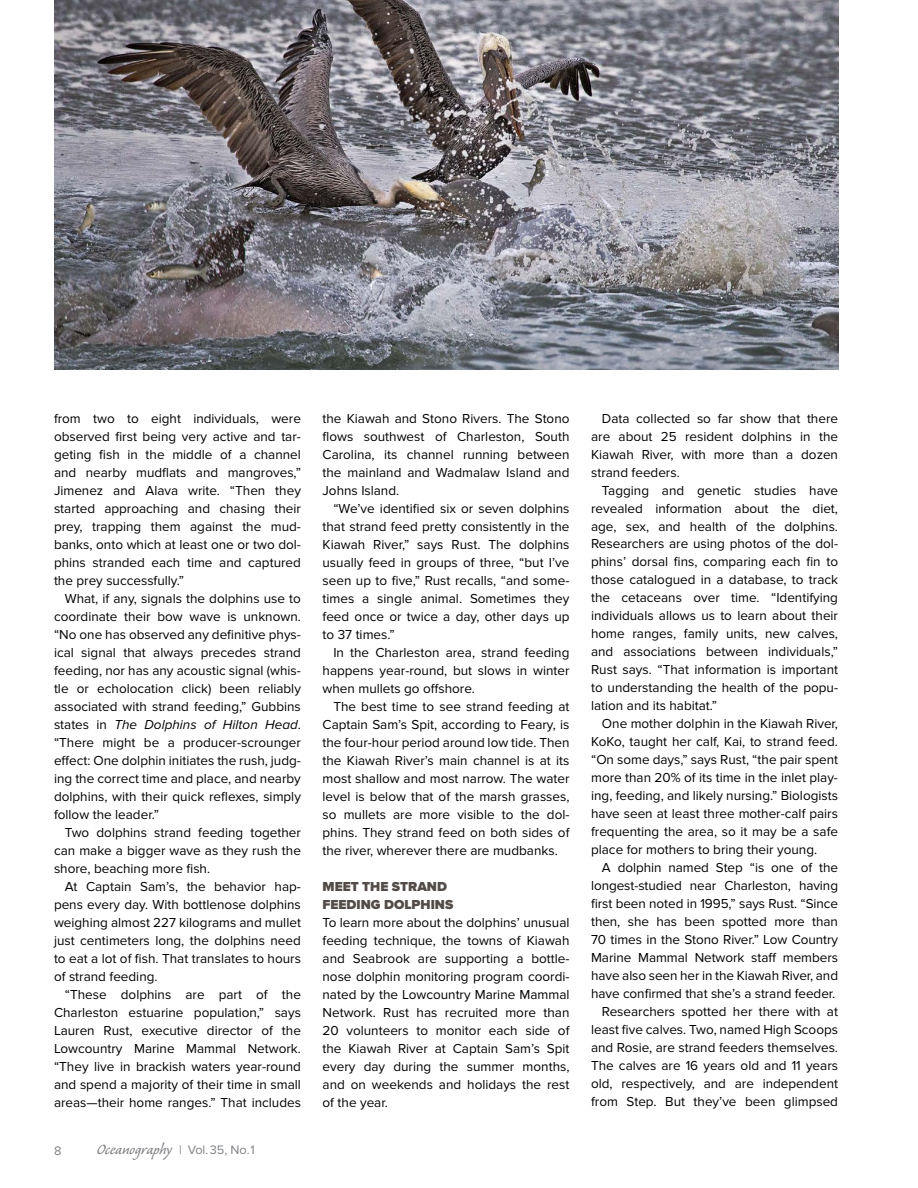
<style>
.page{position:relative;width:918px;height:1188px;background:#fff}
.page>*{position:absolute;margin:0;border:0;box-sizing:border-box;transform-origin:0 0}
.t1{font:18.75px "Caliban Std";color:#808285}
.t2{font:13.5px/18px "Proxima Nova";color:#000;text-align:justify}
.t3{font:900 13.5px/18px "Proxima Nova";color:#524b48}
.t4{font:12.75px "Proxima Nova";color:#808285}
.s1{font-style:italic}
.s2{font-family:"Proxima Nova";font-size:12.75px}
</style>
<div class="page">
<img style="left:54px;top:0;width:784px;height:369px">
<p class="t2" style="left:54px;top:410px;width:248px">from two to eight individuals, were observed first being very active and tar&shy;geting fish in the middle of a channel and nearby mudflats and mangroves,” Jimenez and Alava write. “Then they started approaching and chasing their prey, trapping them against the mud&shy;banks, onto which at least one or two dol&shy;phins stranded each time and captured the prey successfully.”</p>
<p class="t2" style="left:54px;top:590px;width:248px;text-indent:11px">What, if any, signals the dolphins use to coordinate their bow wave is unknown. “No one has observed any definitive phys&shy;ical signal that always precedes strand feeding, nor has any acoustic signal (whis&shy;tle or echolocation click) been reliably associated with strand feeding,” Gubbins states in <span class="s1">The Dolphins of Hilton Head</span>. “There might be a producer-scrounger effect: One dolphin initiates the rush, judg&shy;ing the correct time and place, and nearby dolphins, with their quick reflexes, simply follow the leader.”</p>
<p class="t2" style="left:54px;top:823px;width:248px;text-indent:11px">Two dolphins strand feeding together can make a bigger wave as they rush the shore, beaching more fish.</p>
<p class="t2" style="left:54px;top:877px;width:248px;text-indent:11px">At Captain Sam’s, the behavior hap&shy;pens every day. With bottlenose dolphins weighing almost 227 kilograms and mullet just centimeters long, the dolphins need to eat a lot of fish. That translates to hours of strand feeding.</p>
<p class="t2" style="left:54px;top:985px;width:248px;text-indent:11px">“These dolphins are part of the Charleston estuarine population,” says Lauren Rust, executive director of the Lowcountry Marine Mammal Network. “They live in brackish waters year-round and spend a majority of their time in small areas—their home ranges.” That includes</p>
<p class="t4" style="left:54px;top:1143px;width:9px">8</p>
<h1 class="t1" style="left:97px;top:1140px;width:160px">Oceanography <span class="s2">| Vol.35, No.1</span></h1>
<p class="t2" style="left:323px;top:409px;width:248px">the Kiawah and Stono Rivers. The Stono flows southwest of Charleston, South Carolina, its channel running between the mainland and Wadmalaw Island and Johns Island.</p>
<p class="t2" style="left:323px;top:499px;width:248px;text-indent:11px">“We’ve identified six or seven dolphins that strand feed pretty consistently in the Kiawah River,” says Rust. The dolphins usually feed in groups of three, “but I’ve seen up to five,” Rust recalls, “and some&shy;times a single animal. Sometimes they feed once or twice a day, other days up to 37 times.”</p>
<p class="t2" style="left:323px;top:643px;width:248px;text-indent:11px">In the Charleston area, strand feeding happens year-round, but slows in winter when mullets go offshore.</p>
<p class="t2" style="left:323px;top:697px;width:248px;text-indent:11px">The best time to see strand feeding at Captain Sam’s Spit, according to Feary, is the four-hour period around low tide. Then the Kiawah River’s main channel is at its most shallow and most narrow. The water level is below that of the marsh grasses, so mullets are more visible to the dol&shy;phins. They strand feed on both sides of the river, wherever there are mudbanks.</p>
<p class="t3" style="left:323px;top:877px;width:132px">MEET THE STRAND<br>FEEDING DOLPHINS</p>
<p class="t2" style="left:323px;top:913px;width:248px">To learn more about the dolphins’ unusual feeding technique, the towns of Kiawah and Seabrook are supporting a bottle&shy;nose dolphin monitoring program coordi&shy;nated by the Lowcountry Marine Mammal Network. Rust has recruited more than 20 volunteers to monitor each side of the Kiawah River at Captain Sam’s Spit every day during the summer months, and on weekends and holidays the rest of the year.</p>
<p class="t2" style="left:591px;top:409px;width:248px;text-indent:11px">Data collected so far show that there are about 25 resident dolphins in the Kiawah River, with more than a dozen strand feeders.</p>
<p class="t2" style="left:591px;top:481px;width:248px;text-indent:11px">Tagging and genetic studies have revealed information about the diet, age, sex, and health of the dolphins.<br>Researchers are using photos of the dol&shy;phins’ dorsal fins, comparing each fin to those catalogued in a database, to track the cetaceans over time. “Identifying individuals allows us to learn about their home ranges, family units, new calves, and associations between individuals,” Rust says. “That information is important to understanding the health of the popu&shy;lation and its habitat.”</p>
<p class="t2" style="left:591px;top:715px;width:248px;text-indent:11px">One mother dolphin in the Kiawah River, KoKo, taught her calf, Kai, to strand feed. “On some days,” says Rust, “the pair spent more than 20% of its time in the inlet play&shy;ing, feeding, and likely nursing.” Biologists have seen at least three mother-calf pairs frequenting the area, so it may be a safe place for mothers to bring their young.</p>
<p class="t2" style="left:591px;top:859px;width:248px;text-align:right">A dolphin named Step “is one of the longest-studied near Charleston, having first been noted in 1995,” says Rust. “Since then, she has been spotted more than 70 times in the Stono River.” Low Country Marine Mammal Network staff members have also seen her in the Kiawah River, and have confirmed that she’s a strand feeder.<br>Researchers spotted her there with at least five calves. Two, named High Scoops and Rosie, are strand feeders themselves.<br>The calves are 16 years old and 11 years old, respectively, and are independent from Step. But they’ve been glimpsed</p>
</div>
